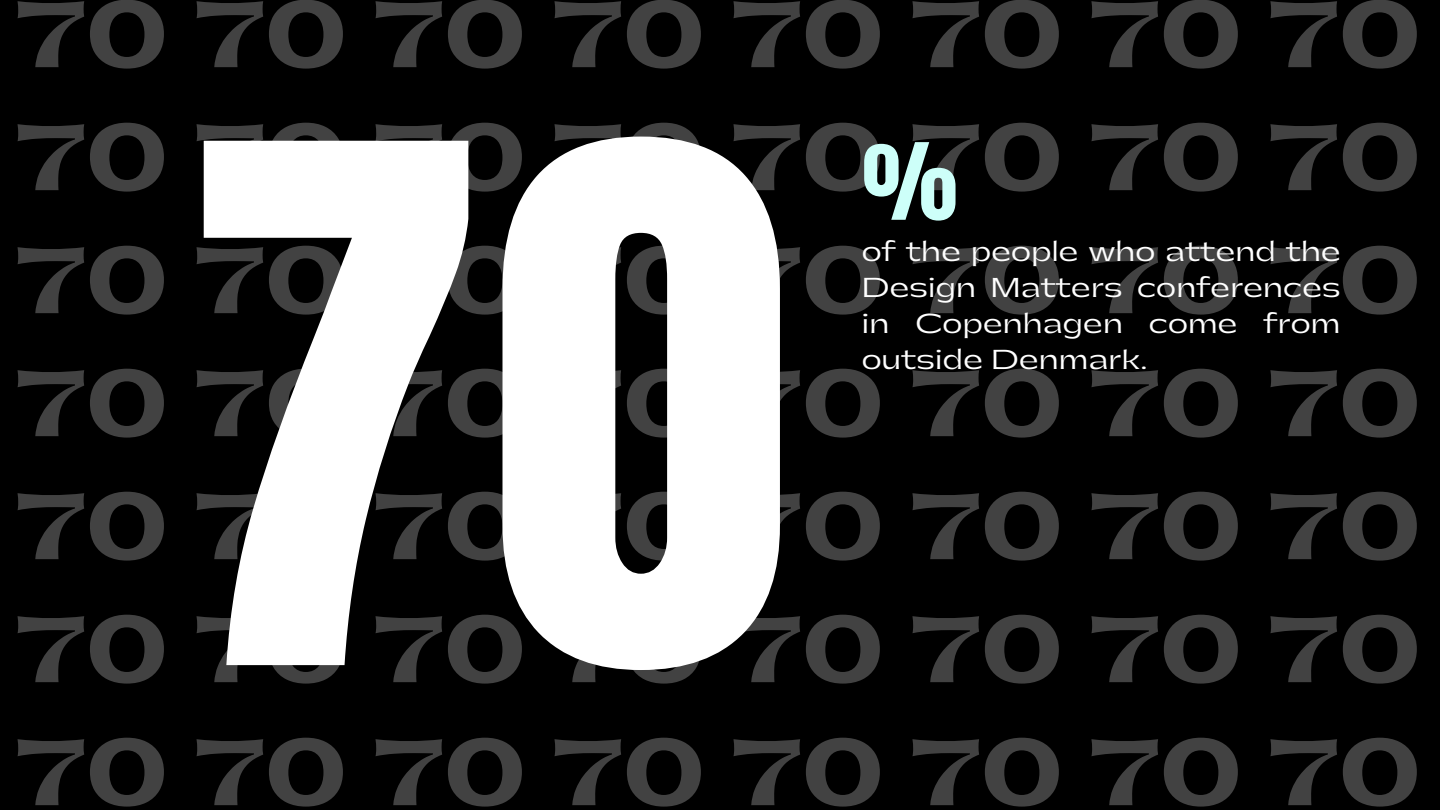
<style>
.page{position:relative;width:1440px;height:810px;background:#000}
.page>*{position:absolute;margin:0;border:0;box-sizing:border-box;transform-origin:0 0}
.t1{font:609.7px "Anton";color:#fff}
.t2{font:90px "Anton";color:#cdfff9}
.t3{font:800 88px/123px "Gatwick";letter-spacing:.01em;color:#424242;text-align:justify}
.t4{font:26px/36px "Gatwick";letter-spacing:.01em;color:#fff;text-align:justify}
</style>
<div class="page">
<p class="t3" style="left:17px;top:-23px;width:1405px">70 70 70 70 70 70 70 70<br>70 70 70 70 70 70 70 70<br>70 70 70 70 70 70 70 70<br>70 70 70 70 70 70 70 70<br>70 70 70 70 70 70 70 70<br>70 70 70 70 70 70 70 70<br>70 70 70 70 70 70 70 70</p>
<h1 class="t1" style="left:183px;top:-29px;width:610px">70</h1>
<p class="t2" style="left:862px;top:117px;width:97px">%</p>
<p class="t4" style="left:862px;top:235px;width:480px">of the people who attend the</p>
<p class="t4" style="left:862px;top:271px;width:480px">Design Matters conferences in Copenhagen come from outside Denmark.</p>
</div>
